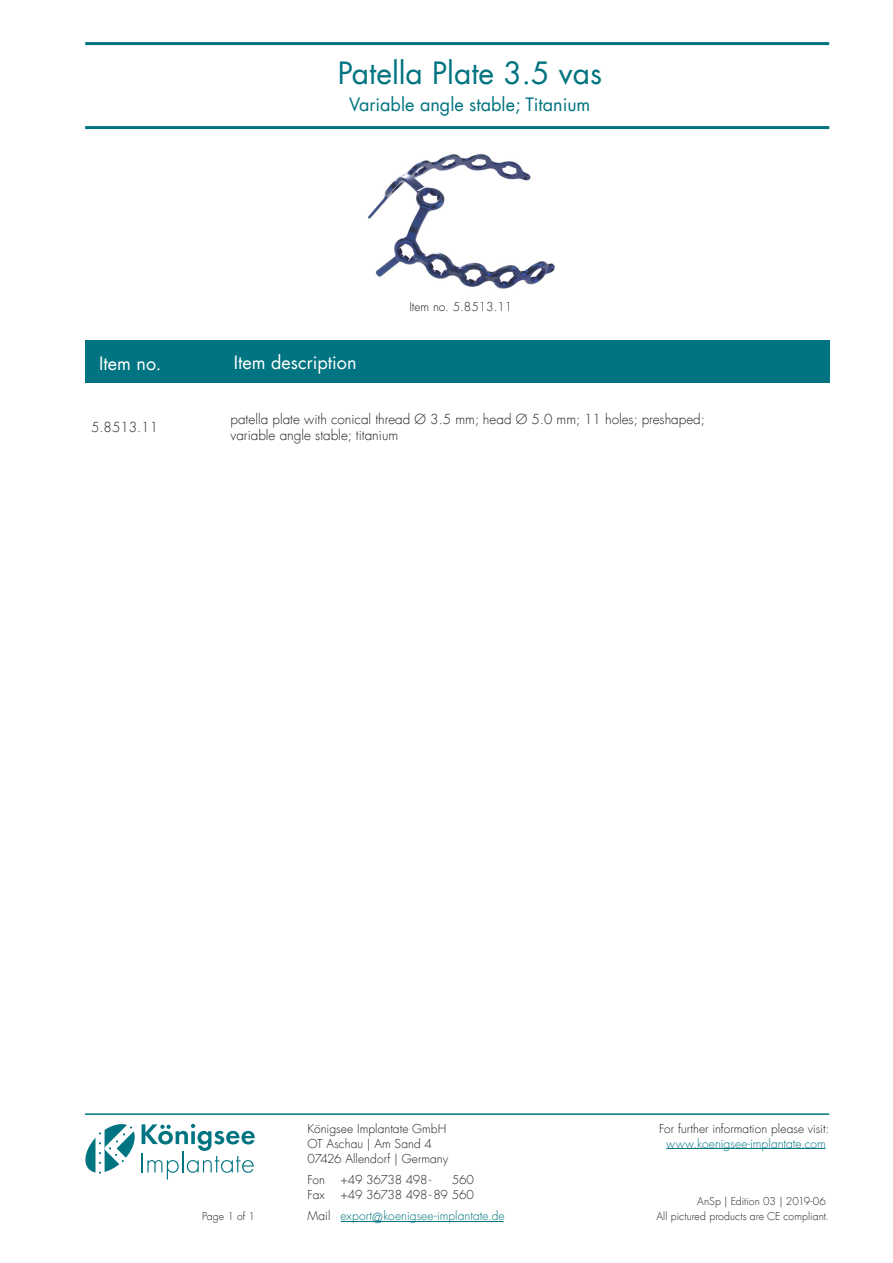
<style>
.page{position:relative;width:893px;height:1263px;background:#fff}
.page>*{position:absolute;margin:0;border:0;box-sizing:border-box;transform-origin:0 0}
.t1{font:30px "Futura Com";color:#007480}
.t2{font:18px "Futura Com";color:#007480}
.t3{font:18px "Futura Com";color:#fff}
.t4{font:300 13.5px "Futura Com";color:#231f20}
.t5{font:300 12px/15px "Futura Com";letter-spacing:.005em;color:#231f20}
.t6{font:300 12px/21.5px "Futura Com";letter-spacing:.005em;color:#007480;text-align:center}
.t7{font:300 12px "Futura Com";letter-spacing:-.03em;color:#231f20}
.t8{font:300 10.5px "Futura Com";letter-spacing:.005em;color:#231f20}
.s1{color:#231f20}
.s2{font-size:13.5px}
</style>
<div class="page">
<div style="left:85px;top:340px;width:744px;height:43px;background:#007480"></div>
<hr style="left:85px;top:42px;width:744px;height:3px;background:#007480">
<hr style="left:85px;top:126px;width:744px;height:3px;background:#007480">
<hr style="left:85px;top:1113px;width:744px;height:2px;background:#007480">
<hr style="left:666px;top:1148px;width:159px;height:1px;background:#007480">
<hr style="left:141px;top:1152px;width:2px;height:20px;background:#007480">
<svg style="left:142px;top:1124px;width:113px;height:55px"></svg>
<svg style="left:85px;top:1124px;width:50px;height:50px"></svg>
<hr style="left:341px;top:1221px;width:163px;height:1px;background:#007480">
<img style="left:368px;top:154px;width:187px;height:135px">
<h1 class="t1" style="left:338px;top:53px;width:266px">Patella Plate 3.5 vas</h1>
<h2 class="t2" style="left:349px;top:93px;width:243px">Variable angle stable; Titanium</h2>
<h2 class="t3" style="left:99px;top:351px;width:64px">Item no.</h2>
<h2 class="t3" style="left:234px;top:350px;width:124px">Item description</h2>
<p class="t5" style="left:409px;top:299px;width:104px">Item no. 5.8513.11</p>
<p class="t4" style="left:91px;top:418px;width:68px">5.8513.11</p>
<p class="t4" style="left:231px;top:410px;width:476px">patella plate with conical thread Ø 3.5 mm; head Ø 5.0 mm; 11 holes; preshaped;</p>
<p class="t4" style="left:231px;top:426px;width:169px">variable angle stable; titanium</p>
<p class="t5" style="left:659px;top:1121px;width:171px">For further information please visit:</p>
<p class="t6" style="left:666px;top:1132px;width:161px">www.koenigsee-implantate.com</p>
<p class="t5" style="left:308px;top:1121px;width:142px">Königsee Implantate GmbH<br>OT Aschau | Am Sand 4<br>07426 Allendorf | Germany</p>
<p class="t5" style="left:308px;top:1172px;width:19px">Fon</p>
<p class="t7" style="left:341px;top:1172px;width:92px">+49 36738 498-</p>
<p class="t5" style="left:452px;top:1172px;width:24px">560</p>
<p class="t5" style="left:308px;top:1187px;width:19px">Fax</p>
<p class="t6" style="left:308px;top:1184px;width:199px"><span class="s1">+49 36738 498- 89 560<br>Mail</span> export<span class="s2">@</span>koenigsee-implantate.de</p>
<p class="t8" style="left:697px;top:1195px;width:130px">AnSp | Edition 03 | 2019-06</p>
<p class="t8" style="left:202px;top:1210px;width:54px">Page 1 of 1</p>
<p class="t8" style="left:656px;top:1210px;width:174px">All pictured products are CE compliant.</p>
</div>
